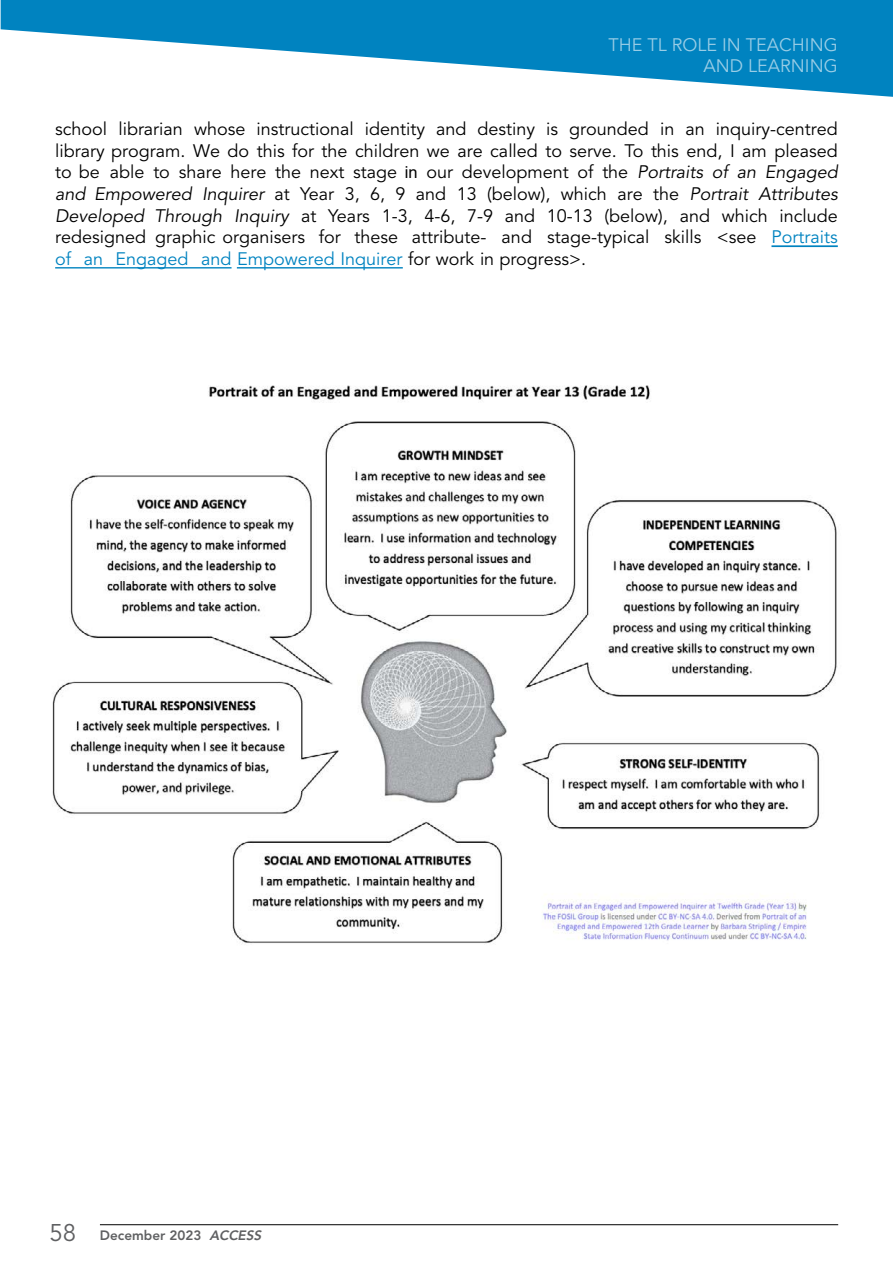
<style>
.page{position:relative;width:893px;height:1263px;background:#fff}
.page>*{position:absolute;margin:0;border:0;box-sizing:border-box;transform-origin:0 0}
.t1{font:18px/21.6px "Avenir LT Pro";color:#000;text-align:justify}
.t2{font:18px/21.6px "Avenir LT Pro";color:#99cde6;text-align:right}
.t3{font:800 13.5px "Avenir LT Pro";color:#5f6062}
.s1{font-family:"Arial";font-size:16.5px}
.s2{font-style:italic}
.s3{color:#0083c0}
.s4{font-weight:400;font-size:24px}
</style>
<div class="page">
<hr style="left:100px;top:1224px;width:738px;height:1px;background:#000">
<hr style="left:237px;top:267px;width:166px;height:1px;background:#0083c0">
<hr style="left:55px;top:267px;width:177px;height:1px;background:#0083c0">
<hr style="left:771px;top:246px;width:67px;height:1px;background:#0083c0">
<svg style="left:1px;top:0;width:892px;height:97px;fill:#0083c0"></svg>
<img style="left:52px;top:385px;width:785px;height:559px">
<p class="t2" style="left:608px;top:34px;width:231px">THE TL ROLE IN TEACHING<br>AND LEARNING</p>
<p class="t1" style="left:55px;top:118px;width:784px">school librarian whose instructional identity and destiny is grounded in an inquiry-centred library program. We do this for the children we are called to serve. To this end, I am pleased to be able to share here the next stage <span class="s1">in</span> our development of the <span class="s2">Portraits of an Engaged and Empowered Inquirer</span> at Year 3, 6, 9 and 13 (below), which are the <span class="s2">Portrait Attributes Developed Through Inquiry</span> at Years 1-3, 4-6, 7-9 and 10-13 (below), and which include redesigned graphic organisers for these attribute- and stage-typical skills &lt;see <span class="s3">Portraits of an Engaged and Empowered Inquirer</span> for work in progress&gt;.</p>
<p class="t3" style="left:49px;top:1227px;width:216px"><span class="s4">58</span> December 2023 <span class="s2">ACCESS</span></p>
</div>
